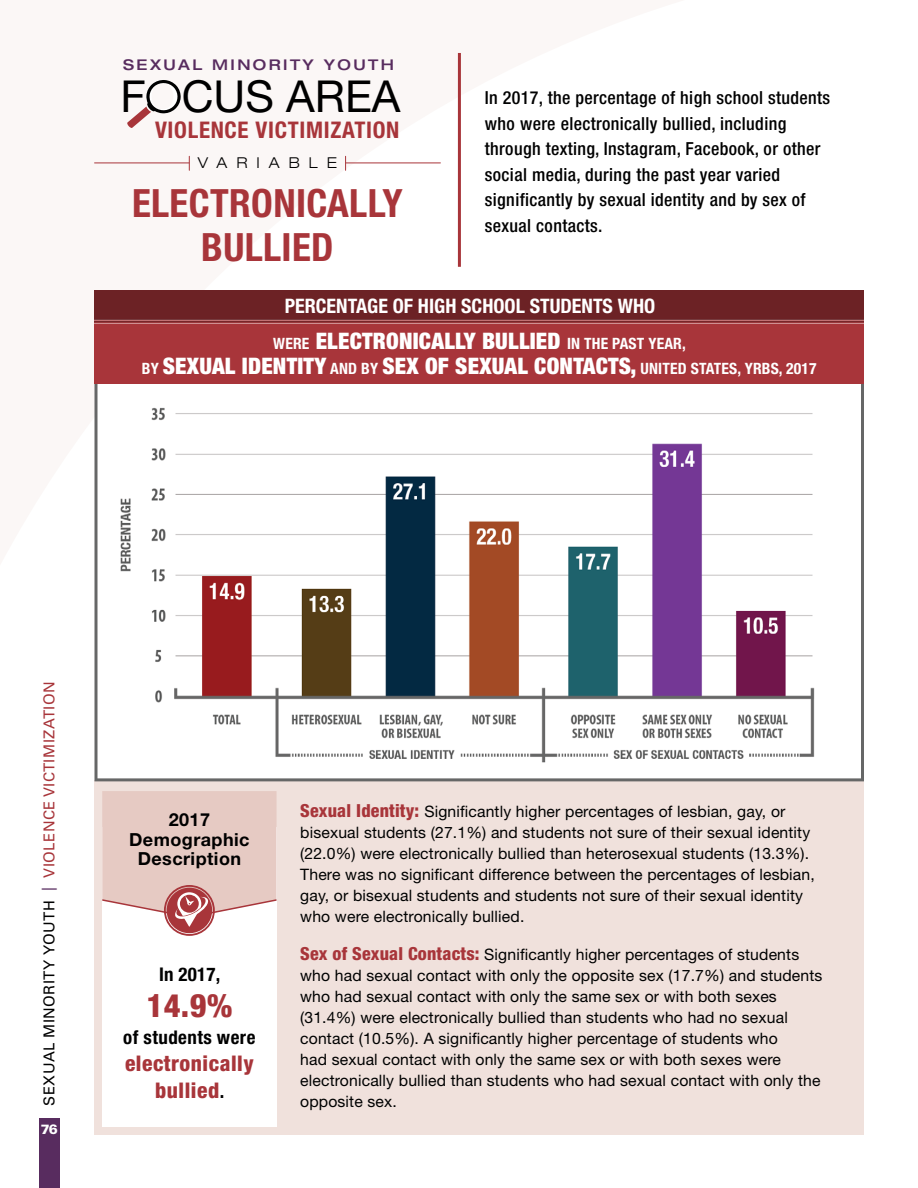
<style>
.page{position:relative;width:918px;height:1188px;background:#fff}
.page>*{position:absolute;margin:0;border:0;box-sizing:border-box;transform-origin:0 0}
.t1{font:44.1px "Helvetica Neue";color:#000}
.t2{font:700 condensed 39px/43.5px "Helvetica Neue";letter-spacing:.01em;color:#a8353a;text-align:center}
.t3{font:800 condensed 32.4px "Helvetica Neue";color:#a8353a}
.t4{font:700 condensed 22.95px "Helvetica Neue";letter-spacing:.03em;color:#a8353a}
.t5{font:900 condensed 22.8px/24.9px "Helvetica Neue";letter-spacing:.01em;color:#fff;text-align:center}
.t6{font:800 condensed 21.6px/27px "Helvetica Neue";letter-spacing:.025em;color:#a8353a;text-align:center}
.t7{font:700 condensed 19.95px "Helvetica Neue";color:#fff}
.t8{font:700 condensed 18.9px "Helvetica Neue";letter-spacing:.025em;color:#000101}
.t9{font:500 condensed 18px/25.5px "Helvetica Neue";letter-spacing:.02em;color:#000101}
.t10{font:700 18px/19.5px "Helvetica Neue";letter-spacing:.025em;color:#000;text-align:center}
.t11{font:15.75px/21px "Helvetica Neue";letter-spacing:.01em;color:#000101}
.t12{font:15px "Univers";letter-spacing:.025em;color:#a8353a}
.t13{font:300 expanded 15px "Helvetica Neue";letter-spacing:.6em;color:#000}
.t14{font:500 expanded 14.85px "Helvetica Neue";letter-spacing:.16em;color:#582c5f}
.t15{font:900 13.5px "Univers";color:#fff}
.s1{color:#fff}
.s2{font-weight:700;font-size:15.6px}
.s3{color:#000101}
.s4{color:#582c5f}
.s5{font-weight:700;font-size:18.9px;color:#000101}
.s6{font-weight:800;font-stretch:condensed;font-size:18px;color:#a8353a}
</style>
<div class="page">
<svg style="left:127px;top:80px;width:54px;height:48px"></svg>
<hr style="left:95px;top:163px;width:94px;height:1px;background:#a8353a">
<hr style="left:346px;top:163px;width:94px;height:1px;background:#a8353a">
<svg style="left:189px;top:156px;width:1px;height:14px"></svg>
<svg style="left:345px;top:156px;width:1px;height:14px"></svg>
<hr style="left:458px;top:53px;width:3px;height:214px;background:#a8353a">
<div style="left:94px;top:780px;width:770px;height:355px;background:#f0e1dc"></div>
<div style="left:102px;top:827px;width:174px;height:299px;background:#fff"></div>
<div style="left:167px;top:888px;width:45px;height:45px;background:#a8353a;border-radius:50%"></div>
<svg style="left:102px;top:791px;width:175px;height:136px;background:#e5c7c1"></svg>
<svg style="left:94px;top:339px;width:770px;height:442px"></svg>
<div style="left:95px;top:290px;width:769px;height:94px;background:#a8353a"></div>
<hr style="left:95px;top:321px;width:769px;height:1px;background:#000">
<hr style="left:95px;top:323px;width:769px;height:1px;background:#fff">
<hr style="left:95px;top:320px;width:769px;height:1px;background:#fff">
<div style="left:95px;top:290px;width:769px;height:30px;background:#6c2225"></div>
<img style="left:108px;top:389px;width:740px;height:382px">
<div style="left:39px;top:1118px;width:21px;height:70px;background:#582c5f"></div>
<p class="t14" style="left:123px;top:55px;width:272px">SEXUAL MINORITY YOUTH</p>
<h1 class="t1" style="left:120px;top:70px;width:282px">F<span class="s1">O</span>CUS AREA</h1>
<h3 class="t4" style="left:155px;top:116px;width:246px">VIOLENCE VICTIMIZATION</h3>
<p class="t13" style="left:198px;top:154px;width:141px">VARIABLE</p>
<h2 class="t2" style="left:132px;top:181px;width:272px">ELECTRONICALLY<br>BULLIED</h2>
<p class="t9" style="left:485px;top:85px;width:347px">In 2017, the percentage of high school students who were electronically bullied, including through texting, Instagram, Facebook, or other social media, during the past year varied significantly by sexual identity and by sex of sexual contacts</p>
<p class="t7" style="left:285px;top:294px;width:372px">PERCENTAGE OF HIGH SCHOOL STUDENTS WHO</p>
<h3 class="t5" style="left:142px;top:328px;width:676px"><span class="s2">WERE</span> ELECTRONICALLY BULLIED <span class="s2">IN THE PAST YEAR,<br>BY</span> SEXUAL IDENTITY <span class="s2">AND BY</span> SEX OF SEXUAL CONTACTS, <span class="s2">UNITED STATES, YRBS, 2017</span></h3>
<p class="t12" style="left:40px;top:1106px;width:425px;rotate:-90deg"><span class="s3">SEXUAL MINORITY YOUTH</span> <span class="s4">|</span> VIOLENCE VICTIMIZATION</p>
<p class="t15" style="left:41px;top:1121px;width:19px">76</p>
<p class="t10" style="left:129px;top:810px;width:122px">2017<br>Demographic<br>Description</p>
<p class="t8" style="left:159px;top:963px;width:63px">In 2017,</p>
<h3 class="t3" style="left:146px;top:986px;width:87px">14.9%</h3>
<p class="t8" style="left:123px;top:1026px;width:134px">of students were</p>
<h3 class="t6" style="left:125px;top:1050px;width:130px">electronically bullied<span class="s5">.</span></h3>
<p class="t11" style="left:300px;top:801px;width:516px"><span class="s6">Sexual Identity:</span> Significantly higher percentages of lesbian, gay, or bisexual students (27.1%) and students not sure of their sexual identity (22.0%) were electronically bullied than heterosexual students (13.3%).<br>There was no significant difference between the percentages of lesbian, gay, or bisexual students and students not sure of their sexual identity who were electronically bullied.</p>
<p class="t11" style="left:300px;top:944px;width:524px"><span class="s6">Sex of Sexual Contacts:</span> Significantly higher percentages of students who had sexual contact with only the opposite sex (17.7%) and students who had sexual contact with only the same sex or with both sexes (31.4%) were electronically bullied than students who had no sexual contact (10.5%). A significantly higher percentage of students who<br>had sexual contact with only the same sex or with both sexes were electronically bullied than students who had sexual contact with only the opposite sex.</p>
</div>
